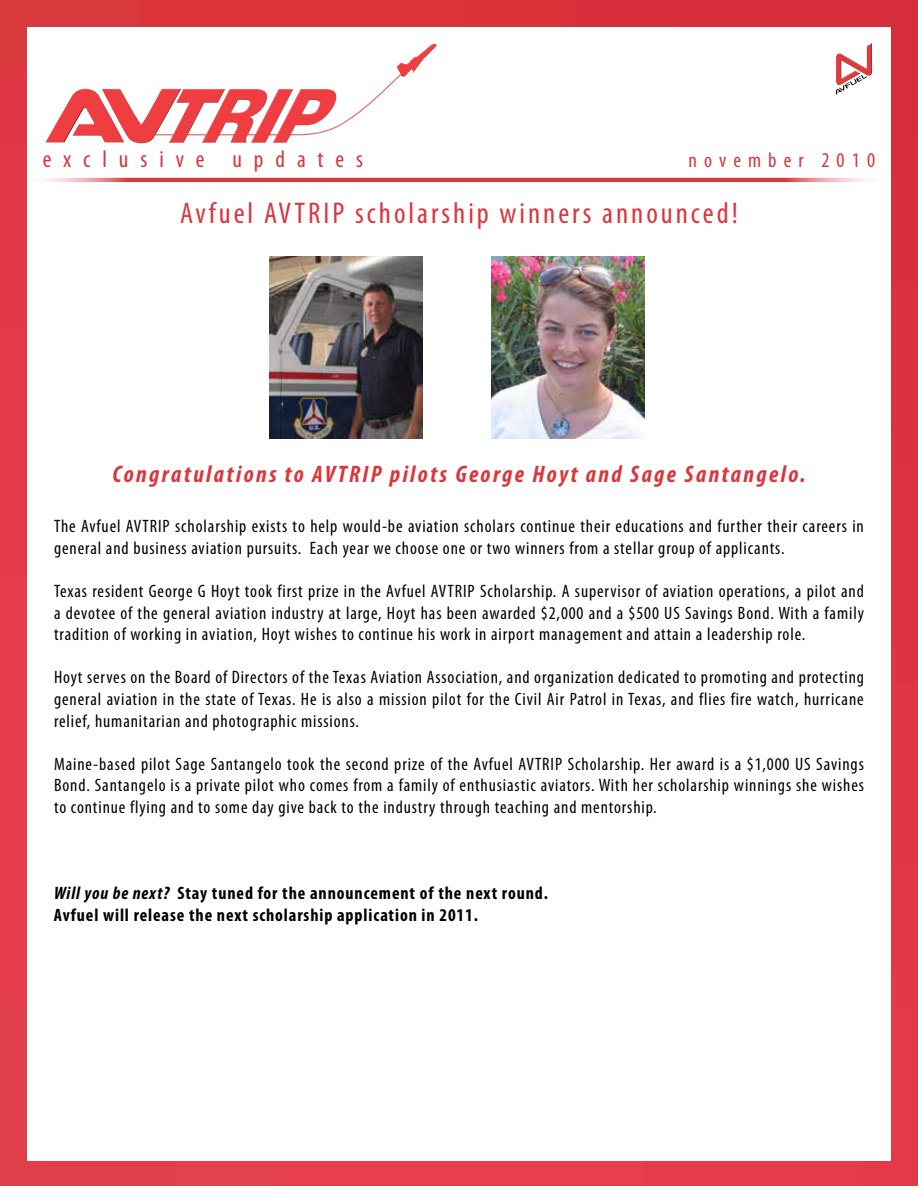
<style>
.page{position:relative;width:918px;height:1188px;background:#fff}
.page>*{position:absolute;margin:0;border:0;box-sizing:border-box;transform-origin:0 0}
.t1{font:condensed 30px "Myriad Pro";letter-spacing:.1em;color:#d8373c}
.t2{font:italic 700 condensed 24px "Myriad Pro";letter-spacing:.1em;color:#d8373c}
.t3{font:condensed 24px "Myriad Pro";letter-spacing:.5em;color:#d8373c}
.t4{font:condensed 21px "Myriad Pro";letter-spacing:.34em;color:#d8373c}
.t5{font:condensed 18px/21.6px "Myriad Pro";letter-spacing:.05em;color:#000;text-align:justify}
.t6{font:700 condensed 18px/21.6px "Myriad Pro";letter-spacing:.05em;color:#000}
.s1{font-style:italic}
</style>
<div class="page">
<img style="left:0;top:0;width:918px;height:1186px">
<div style="left:27px;top:27px;width:864px;height:1134px;background:#fff"></div>
<div style="left:44px;top:45px;width:394px;height:99px;background:#000;opacity:.75"></div>
<div style="left:835px;top:43px;width:38px;height:52px;background:#000;opacity:.75"></div>
<svg style="left:20px;top:178px;width:873px;height:4px;background:#de555a"></svg>
<img style="left:270px;top:257px;width:153px;height:181px">
<img style="left:491px;top:257px;width:153px;height:181px">
<h2 class="t3" style="left:43px;top:145px;width:322px">exclusive updates</h2>
<p class="t4" style="left:689px;top:147px;width:188px">november 2010</p>
<h1 class="t1" style="left:180px;top:195px;width:559px">Avfuel AVTRIP scholarship winners announced!</h1>
<h2 class="t2" style="left:112px;top:459px;width:695px">Congratulations to AVTRIP pilots George Hoyt and Sage Santangelo.</h2>
<p class="t5" style="left:54px;top:515px;width:811px">The Avfuel AVTRIP scholarship exists to help would-be aviation scholars continue their educations and further their careers in general and business aviation pursuits. Each year we choose one or two winners from a stellar group of applicants.</p>
<p class="t5" style="left:54px;top:580px;width:811px">Texas resident George G Hoyt took first prize in the Avfuel AVTRIP Scholarship. A supervisor of aviation operations, a pilot and a devotee of the general aviation industry at large, Hoyt has been awarded $2,000 and a $500 US Savings Bond. With a family tradition of working in aviation, Hoyt wishes to continue his work in airport management and attain a leadership role.</p>
<p class="t5" style="left:54px;top:667px;width:812px">Hoyt serves on the Board of Directors of the Texas Aviation Association, and organization dedicated to promoting and protecting general aviation in the state of Texas. He is also a mission pilot for the Civil Air Patrol in Texas, and flies fire watch, hurricane relief, humanitarian and photographic missions.</p>
<p class="t5" style="left:54px;top:753px;width:812px">Maine-based pilot Sage Santangelo took the second prize of the Avfuel AVTRIP Scholarship. Her award is a $1,000 US Savings Bond. Santangelo is a private pilot who comes from a family of enthusiastic aviators. With her scholarship winnings she wishes to continue flying and to some day give back to the industry through teaching and mentorship.</p>
<p class="t6" style="left:54px;top:882px;width:495px"><span class="s1">Will you be next?</span> Stay tuned for the announcement of the next round.<br>Avfuel will release the next scholarship application in 2011.</p>
</div>
